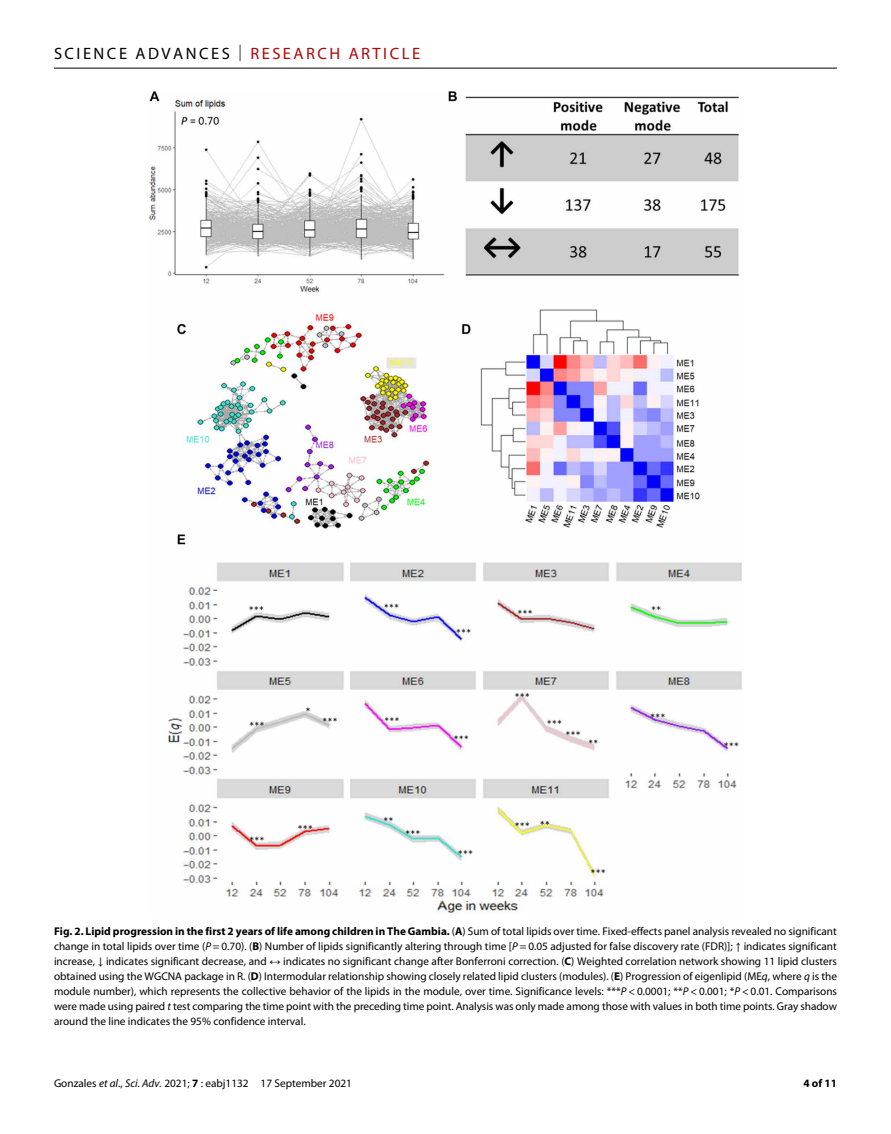
<style>
.page{position:relative;width:891px;height:1134px;background:#fff}
.page>*{position:absolute;margin:0;border:0;box-sizing:border-box;transform-origin:0 0}
.t1{font:16.5px "Myriad Pro";letter-spacing:.15em;color:#000}
.t2{font:11.25px/15px "Myriad Pro";color:#000;text-align:justify}
.t3{font:700 11.25px "Myriad Pro";color:#000}
.s1{font-weight:300}
.s2{color:#b10508}
.s3{font-weight:700}
.s4{font-style:italic}
.s5{font-family:"STIX General"}
</style>
<div class="page">
<hr style="left:54px;top:68px;width:783px;height:1px;background:#000">
<img style="left:148px;top:90px;width:594px;height:824px">
<h1 class="t1" style="left:54px;top:40px;width:368px">SCIENCE ADVANCES <span class="s1">|</span> <span class="s2">RESEARCH ARTICLE</span></h1>
<p class="t2" style="left:54px;top:924px;width:785px"><span class="s3">Fig. 2. Lipid progression in the first 2 years of life among children in The Gambia.</span> (<span class="s3">A</span>) Sum of total lipids over time. Fixed-effects panel analysis revealed no significant change in total lipids over time (<span class="s4">P</span> = 0.70). (<span class="s3">B</span>) Number of lipids significantly altering through time [<span class="s4">P</span> = 0.05 adjusted for false discovery rate (FDR)]; <span class="s5">↑</span> indicates significant increase, <span class="s5">↓</span> indicates significant decrease, and ↔ indicates no significant change after Bonferroni correction. (<span class="s3">C</span>) Weighted correlation network showing 11 lipid clusters obtained using the WGCNA package in R. (<span class="s3">D</span>) Intermodular relationship showing closely related lipid clusters (modules). (<span class="s3">E</span>) Progression of eigenlipid (ME<span class="s4">q</span>, where <span class="s4">q</span> is the module number), which represents the collective behavior of the lipids in the module, over time. Significance levels: ***<span class="s4">P</span> &lt; 0.0001; **<span class="s4">P</span> &lt; 0.001; *<span class="s4">P</span> &lt; 0.01. Comparisons were made using paired <span class="s4">t</span> test comparing the time point with the preceding time point. Analysis was only made among those with values in both time points. Gray shadow around the line indicates the 95% confidence interval.</p>
<p class="t2" style="left:54px;top:1076px;width:300px">Gonzales <span class="s4">et al</span>., <span class="s4">Sci. Adv.</span> 2021; <span class="s3">7</span> : eabj1132 17 September 2021</p>
<p class="t3" style="left:803px;top:1074px;width:35px">4 of 11</p>
</div>
